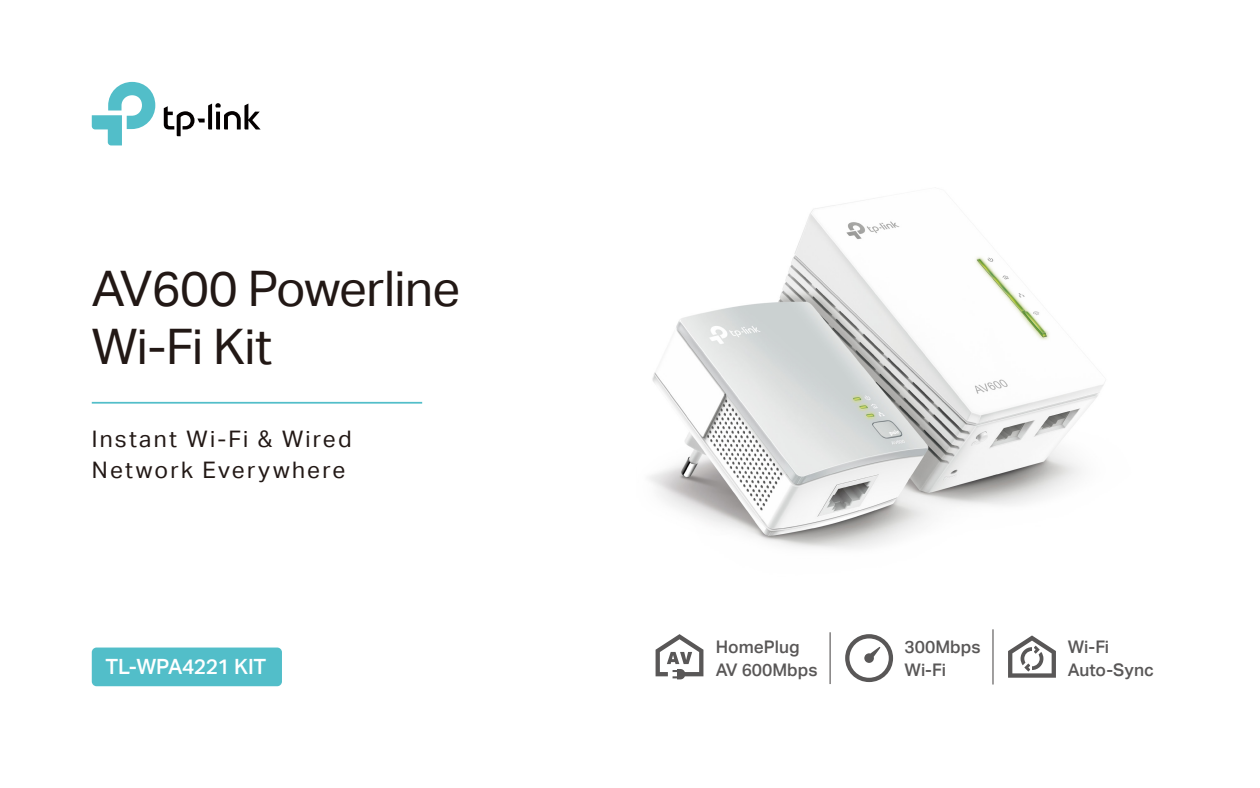
<style>
.page{position:relative;width:1260px;height:788px;background:#fff}
.page>*{position:absolute;margin:0;border:0;box-sizing:border-box;transform-origin:0 0}
.t1{font:49px/58.6px "TP Link Aktiv Regular";letter-spacing:-.01em;color:#221815}
.t2{font:22.75px/30.9px "TP Link Aktiv Regular";letter-spacing:.1em;color:#221815}
.t3{font:21px "TP Link Aktiv Medium";letter-spacing:-.01em;color:#fff}
.t4{font:17.32px/22.8px "TP Link Aktiv Medium";color:#595757}
</style>
<div class="page">
<img style="left:649px;top:198px;width:456px;height:351px">
<div style="left:92px;top:647px;width:190px;height:39px;background:#52bec9;border-radius:5px"></div>
<svg style="left:92px;top:82px;width:63px;height:63px"></svg>
<svg style="left:164px;top:103px;width:97px;height:33px"></svg>
<hr style="left:92px;top:402px;width:330px;height:1px;background:#52bec9">
<hr style="left:830px;top:632px;width:1px;height:52px;background:#595757">
<hr style="left:992px;top:629px;width:2px;height:55px;background:#595757">
<svg style="left:656px;top:634px;width:47px;height:45px"></svg>
<svg style="left:845px;top:634px;width:48px;height:48px"></svg>
<svg style="left:1008px;top:635px;width:48px;height:42px"></svg>
<h1 class="t1" style="left:92px;top:259px;width:370px">AV600 Powerline<br>Wi-Fi Kit</h1>
<h2 class="t2" style="left:92px;top:424px;width:261px">Instant Wi-Fi &amp; Wired<br>Network Everywhere</h2>
<p class="t4" style="left:716px;top:635px;width:104px">HomePlug<br>AV 600Mbps</p>
<p class="t4" style="left:905px;top:635px;width:78px;line-height:23.2px">300Mbps<br>Wi-Fi</p>
<p class="t4" style="left:1068px;top:635px;width:43px">Wi-Fi</p>
<p class="t3" style="left:106px;top:654px;width:162px">TL-WPA4221 KIT</p>
<p class="t4" style="left:1068px;top:659px;width:88px">Auto-Sync</p>
</div>
